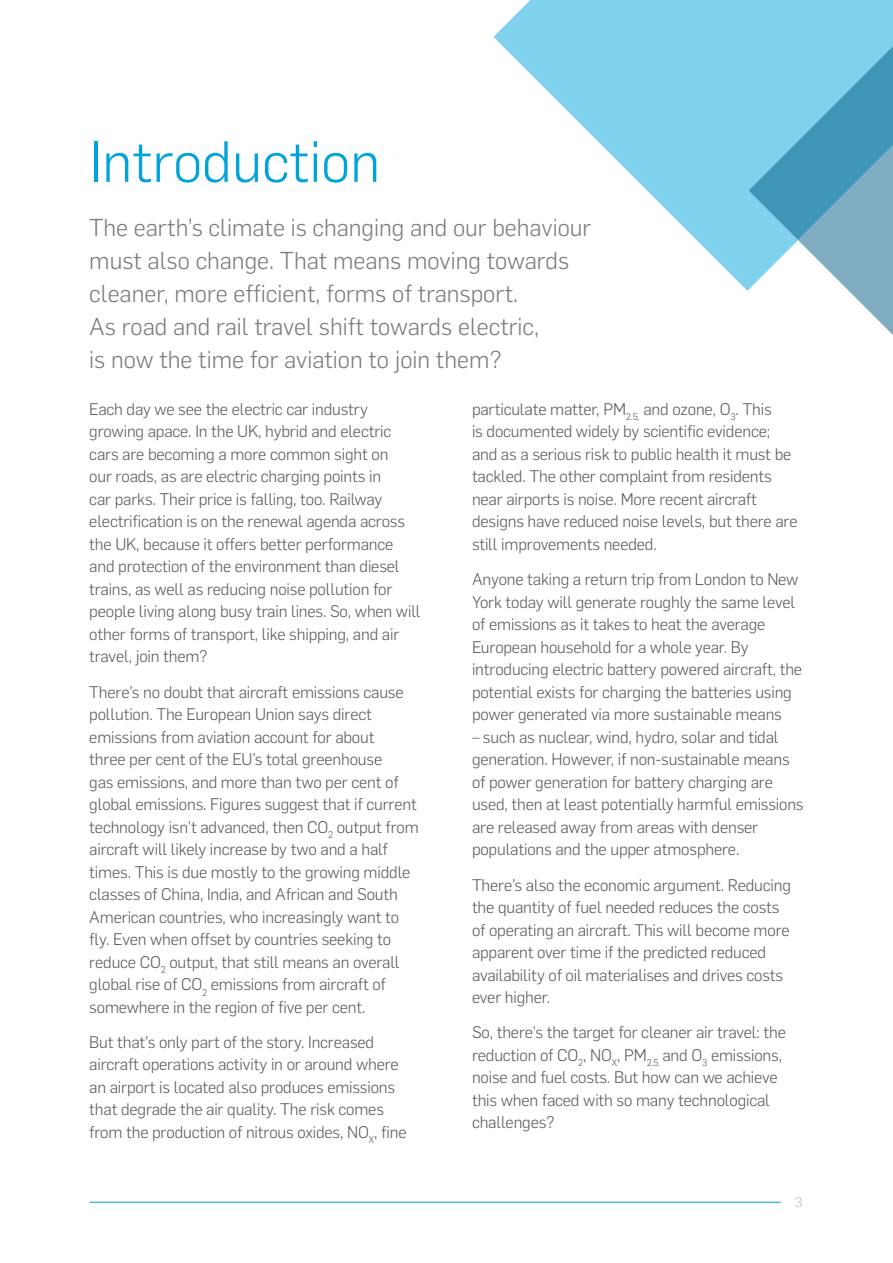
<style>
.page{position:relative;width:893px;height:1263px;background:#fff}
.page>*{position:absolute;margin:0;border:0;box-sizing:border-box;transform-origin:0 0}
.t1{font:300 57px "Flama";color:#00a4db}
.t2{font:300 24px/33px "Flama";color:#797a7d}
.t3{font:300 16.5px/22.5px "Flama";letter-spacing:-.01em;color:#58595b}
.t4{font:300 13.5px "Flama";color:#b8babc}
</style>
<div class="page">
<hr style="left:90px;top:1202px;width:691px;height:1px;background:#00a4db">
<svg style="left:493px;top:0;width:400px;height:291px;fill:#7fd1ed"></svg>
<svg style="left:748px;top:46px;width:145px;height:289px"></svg>
<h1 class="t1" style="left:89px;top:123px;width:292px">Introduction</h1>
<h2 class="t2" style="left:89px;top:210px;width:504px">The earth’s climate is changing and our behaviour must also change. That means moving towards cleaner, more effcient, forms of transport.<br>As road and rail travel shift towards electric,<br>is now the time for aviation to join them?</h2>
<p class="t3" style="left:89px;top:397px;width:333px">Each day we see the electric car industry growing apace. In the UK, hybrid and electric cars are becoming a more common sight on<br>our roads, as are electric charging points in<br>car parks. Their price is falling, too. Railway electrifcation is on the renewal agenda across the UK, because it offers better performance and protection of the environment than diesel trains, as well as reducing noise pollution for people living along busy train lines. So, when will other forms of transport, like shipping, and air travel, join them?</p>
<p class="t3" style="left:89px;top:680px;width:331px">There’s no doubt that aircraft emissions cause pollution. The European Union says direct emissions from aviation account for about<br>three per cent of the EU’s total greenhouse<br>gas emissions, and more than two per cent of global emissions. Figures suggest that if current technology isn’t advanced, then CO<sub>2</sub> output from aircraft will likely increase by two and a half times. This is due mostly to the growing middle classes of China, India, and African and South American countries, who increasingly want to fy. Even when offset by countries seeking to reduce CO<sub>2</sub> output, that still means an overall global rise of CO<sub>2</sub> emissions from aircraft of somewhere in the region of fve per cent.</p>
<p class="t3" style="left:89px;top:1030px;width:319px">But that’s only part of the story. Increased aircraft operations activity in or around where an airport is located also produces emissions that degrade the air quality. The risk comes from the production of nitrous oxides, NO<sub>X</sub>, fne</p>
<p class="t3" style="left:472px;top:397px;width:327px">particulate matter, PM<sub>2.5,</sub> and ozone, O<sub>3</sub>. This<br>is documented widely by scientifc evidence; and as a serious risk to public health it must be tackled. The other complaint from residents near airports is noise. More recent aircraft designs have reduced noise levels, but there are still improvements needed.</p>
<p class="t3" style="left:472px;top:567px;width:332px">Anyone taking a return trip from London to New York today will generate roughly the same level of emissions as it takes to heat the average European household for a whole year. By introducing electric battery powered aircraft, the potential exists for charging the batteries using power generated via more sustainable means</p>
<p class="t3" style="left:472px;top:725px;width:333px">– such as nuclear, wind, hydro, solar and tidal generation. However, if non-sustainable means of power generation for battery charging are used, then at least potentially harmful emissions are released away from areas with denser populations and the upper atmosphere.</p>
<p class="t3" style="left:472px;top:872px;width:320px">There’s also the economic argument. Reducing the quantity of fuel needed reduces the costs of operating an aircraft. This will become more apparent over time if the predicted reduced availability of oil materialises and drives costs ever higher.</p>
<p class="t3" style="left:472px;top:1020px;width:315px">So, there’s the target for cleaner air travel: the reduction of CO<sub>2</sub>, NO<sub>X</sub>, PM<sub>2.5</sub> and O<sub>3</sub> emissions, noise and fuel costs. But how can we achieve this when faced with so many technological challenges?</p>
<p class="t4" style="left:795px;top:1193px;width:9px">3</p>
</div>
